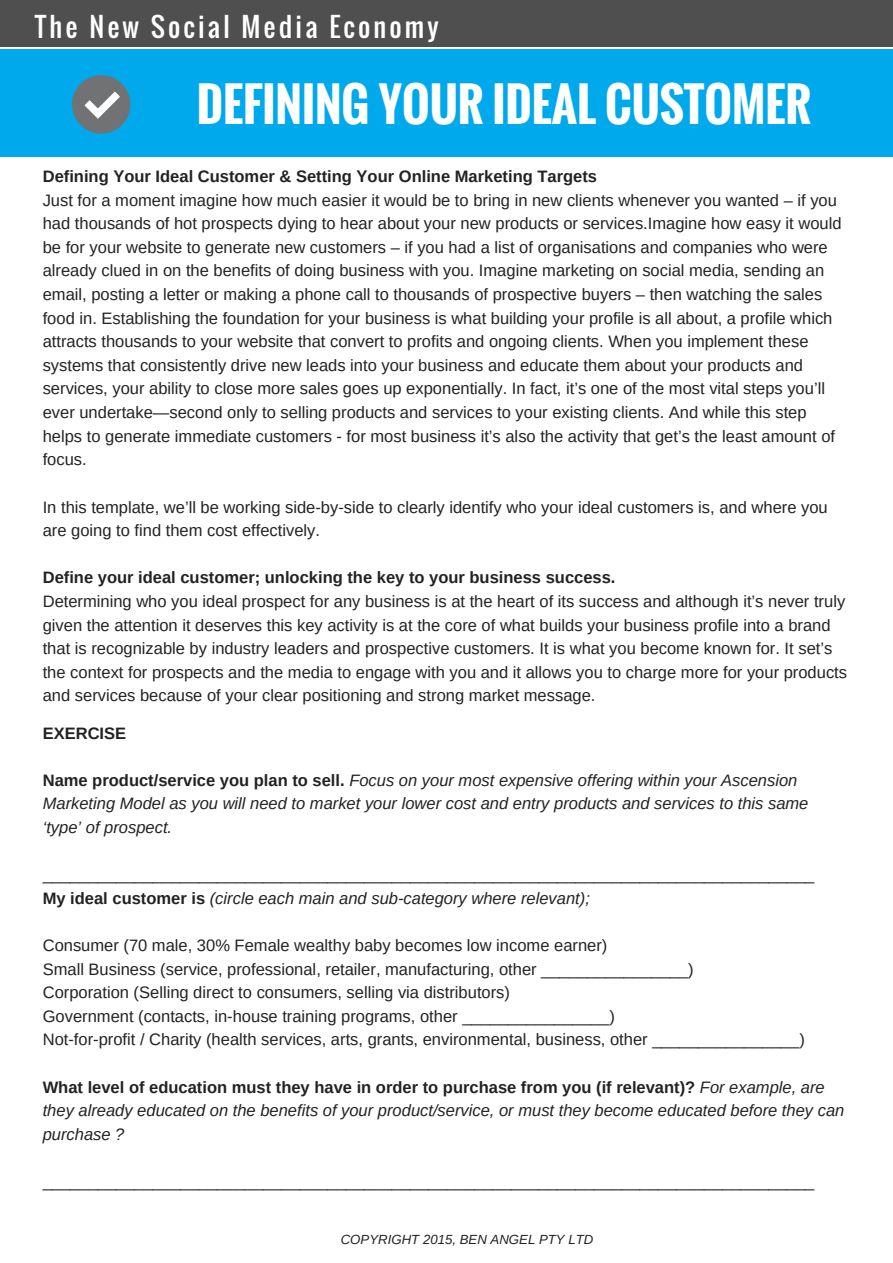
<style>
.page{position:relative;width:893px;height:1263px;background:#fff}
.page>*{position:absolute;margin:0;border:0;box-sizing:border-box;transform-origin:0 0}
.t1{font:700 46.35px "Oswald";color:#fff}
.t2{font:26.4px "Oswald";letter-spacing:.12em;color:#fff}
.t3{font:16.5px/23.5px "Arimo";color:#222}
.t4{font:italic 16.5px/23.5px "Arimo";color:#222}
.t5{font:700 16.5px "Arimo";color:#222}
.t6{font:italic 13.2px "Arimo";color:#222}
.s1{font-weight:700;font-style:normal}
.s2{font-weight:700}
.s3{font-style:italic}
</style>
<div class="page">
<div style="left:0;top:49px;width:892px;height:108px;background:#00a9ec"></div>
<div style="left:0;top:0;width:892px;height:47px;background:#4f4f4f"></div>
<div style="left:72px;top:75px;width:58px;height:59px;background:#717273;border-radius:50%"></div>
<svg style="left:84px;top:91px;width:36px;height:28px"></svg>
<h2 class="t2" style="left:35px;top:7px;width:405px">The New Social Media Economy</h2>
<h1 class="t1" style="left:197px;top:68px;width:615px">DEFINING YOUR IDEAL CUSTOMER</h1>
<p class="t5" style="left:43px;top:167px;width:556px">Defining Your Ideal Customer &amp; Setting Your Online Marketing Targets</p>
<p class="t3" style="left:43px;top:188px;width:800px">Just for a moment imagine how much easier it would be to bring in new clients whenever you wanted – if you had thousands of hot prospects dying to hear about your new products or services.Imagine how easy it would be for your website to generate new customers – if you had a list of organisations and companies who were already clued in on the benefits of doing business with you. Imagine marketing on social media, sending an email, posting a letter or making a phone call to thousands of prospective buyers – then watching the sales food in. Establishing the foundation for your business is what building your profile is all about, a profile which attracts thousands to your website that convert to profits and ongoing clients. When you implement these systems that consistently drive new leads into your business and educate them about your products and services, your ability to close more sales goes up exponentially. In fact, it’s one of the most vital steps you’ll ever undertake—second only to selling products and services to your existing clients. And while this step helps to generate immediate customers - for most business it’s also the activity that get’s the least amount of focus.</p>
<p class="t3" style="left:43px;top:495px;width:786px">In this template, we’ll be working side-by-side to clearly identify who your ideal customers is, and where you are going to find them cost effectively.</p>
<p class="t5" style="left:43px;top:568px;width:574px">Define your ideal customer; unlocking the key to your business success.</p>
<p class="t3" style="left:43px;top:589px;width:805px">Determining who you ideal prospect for any business is at the heart of its success and although it’s never truly given the attention it deserves this key activity is at the core of what builds your business profile into a brand that is recognizable by industry leaders and prospective customers. It is what you become known for. It set’s the context for prospects and the media to engage with you and it allows you to charge more for your products and services because of your clear positioning and strong market message.</p>
<p class="t5" style="left:43px;top:723px;width:85px">EXERCISE</p>
<p class="t4" style="left:43px;top:768px;width:767px"><span class="s1">Name product/service you plan to sell.</span> Focus on your most expensive offering within your Ascension<br>Marketing Model as you will need to market your lower cost and entry products and services to this same ‘type’ of prospect.</p>
<p class="t3" style="left:43px;top:862px;width:773px">____________________________________________________________________________________<br><span class="s2">My ideal customer is</span> <span class="s3">(circle each main and sub-category where relevant);</span></p>
<p class="t3" style="left:43px;top:933px;width:763px">Consumer (70 male, 30% Female wealthy baby becomes low income earner)<br>Small Business (service, professional, retailer, manufacturing, other ________________)<br>Corporation (Selling direct to consumers, selling via distributors)<br>Government (contacts, in-house training programs, other ________________)<br>Not-for-profit / Charity (health services, arts, grants, environmental, business, other ________________)</p>
<p class="t4" style="left:43px;top:1075px;width:803px"><span class="s1">What level of education must they have in order to purchase from you (if relevant)?</span> For example, are they already educated on the benefits of your product/service, or must they become educated before they can purchase ?</p>
<p class="t3" style="left:43px;top:1169px;width:773px">____________________________________________________________________________________</p>
<p class="t6" style="left:341px;top:1232px;width:254px">COPYRIGHT 2015, BEN ANGEL PTY LTD</p>
</div>
